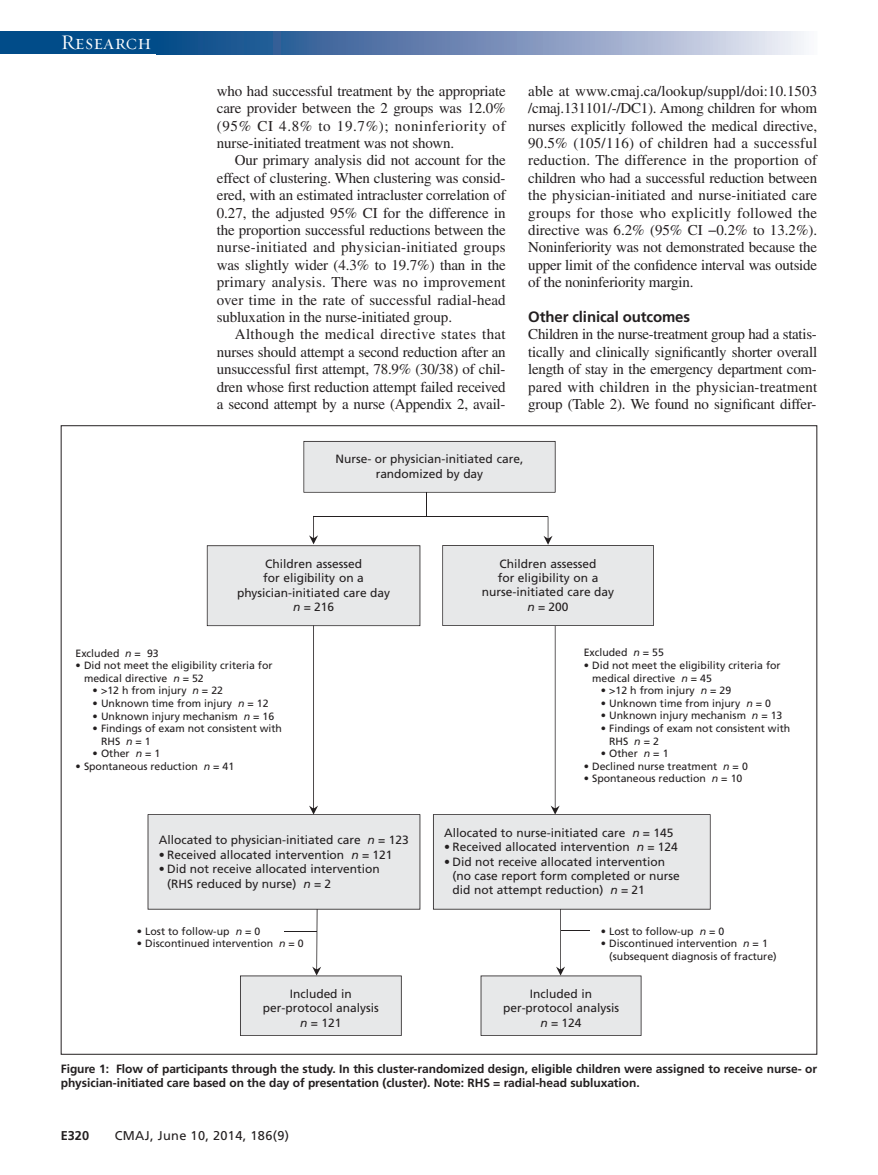
<style>
.page{position:relative;width:878px;height:1175px;background:#fff}
.page>*{position:absolute;margin:0;border:0;box-sizing:border-box;transform-origin:0 0}
.t1{font:21px "Requiem Display HTF Small Caps";letter-spacing:.005em;color:#fff}
.t2{font:15px/17.4px "Times LT Std";letter-spacing:-.015em;color:#231f20;text-align:justify}
.t3{font:700 15px "Frutiger LT Std";letter-spacing:-.01em;color:#231f20}
.t4{font:12.75px "Frutiger LT Std";letter-spacing:.025em;color:#231f20}
.t5{font:700 12.75px "Frutiger LT Std";color:#231f20}
.t6{font:12px/14.4px "Frutiger LT Std";color:#231f20;text-align:center}
.t7{font:700 12px/14.2px "Frutiger LT Std";letter-spacing:-.005em;color:#231f20}
.t8{font:10.5px/12.5px "Frutiger LT Std";color:#231f20}
.s1{font-style:italic}
</style>
<div class="page">
<div style="left:0;top:32px;width:164px;height:22px;background:#014c89"></div>
<svg style="left:164px;top:32px;width:640px;height:22px;background:#7692ba"></svg>
<hr style="left:313px;top:516px;width:235px;height:1px;background:#231f20">
<hr style="left:425px;top:441px;width:1px;height:75px;background:#231f20">
<div style="left:303px;top:441px;width:252px;height:51px;background:#e7e8e9"></div>
<svg style="left:433px;top:516px;width:277px;height:519px"></svg>
<svg style="left:148px;top:517px;width:272px;height:518px"></svg>
<h1 class="t1" style="left:61px;top:30px;width:92px">Research</h1>
<p class="t2" style="left:217px;top:84px;width:290px">who had successful treatment by the appropriate care provider between the 2 groups was 12.0% (95% CI 4.8% to 19.7%); noninferiority of nurse-initiated treatment was not shown.</p>
<p class="t2" style="left:217px;top:153px;width:290px;text-indent:18px">Our primary analysis did not account for the effect of clustering. When clustering was consid&shy;ered, with an estimated intracluster correlation of 0.27, the adjusted 95% CI for the difference in the proportion successful reductions between the nurse-initiated and physician-initiated groups was slightly wider (4.3% to 19.7%) than in the primary analysis. There was no improvement over time in the rate of successful radial-head subluxation in the nurse-initiated group.</p>
<p class="t2" style="left:217px;top:327px;width:290px;text-indent:18px">Although the medical directive states that nurses should attempt a second reduction after an unsuccessful first attempt, 78.9% (30/38) of chil&shy;dren whose first reduction attempt failed received a second attempt by a nurse (Appendix 2, avail-</p>
<p class="t2" style="left:528px;top:84px;width:290px">able at www.cmaj.ca/lookup/suppl/doi:10.1503 /cmaj.131101/-/DC1). Among children for whom nurses explicitly followed the medical directive, 90.5% (105/116) of children had a successful reduction. The difference in the proportion of children who had a successful reduction between the physician-initiated and nurse-initiated care groups for those who explicitly followed the directive was 6.2% (95% CI −0.2% to 13.2%).<br>Noninferiority was not demonstrated because the upper limit of the confidence interval was outside of the noninferiority margin.</p>
<p class="t3" style="left:528px;top:311px;width:163px">Other clinical outcomes</p>
<p class="t2" style="left:528px;top:327px;width:290px">Children in the nurse-treatment group had a statis&shy;tically and clinically significantly shorter overall length of stay in the emergency department com&shy;pared with children in the physician-treatment group (Table 2). We found no significant differ-</p>
<p class="t6" style="left:335px;top:453px;width:189px">Nurse- or physician-initiated care, randomized by day</p>
<p class="t6" style="left:237px;top:557px;width:155px">Children assessed<br>for eligibility on a physician-initiated care day <span class="s1">n</span> = 216</p>
<p class="t6" style="left:482px;top:557px;width:134px">Children assessed<br>for eligibility on a nurse-initiated care day <span class="s1">n</span> = 200</p>
<p class="t8" style="left:76px;top:647px;width:85px">Excluded <span class="s1">n</span> = 93</p>
<p class="t8" style="left:84px;top:660px;width:190px;text-indent:-8px">• Did not meet the eligibility criteria for medical directive <span class="s1">n</span> = 52</p>
<p class="t8" style="left:93px;top:685px;width:132px">• &gt;12 h from injury <span class="s1">n</span> = 22</p>
<p class="t8" style="left:93px;top:698px;width:177px">• Unknown time from injury <span class="s1">n</span> = 12</p>
<p class="t8" style="left:93px;top:710px;width:183px">• Unknown injury mechanism <span class="s1">n</span> = 16</p>
<p class="t8" style="left:101px;top:723px;width:182px;text-indent:-8px">• Findings of exam not consistent with<br>RHS <span class="s1">n</span> = 1</p>
<p class="t8" style="left:93px;top:748px;width:69px">• Other <span class="s1">n</span> = 1</p>
<p class="t8" style="left:76px;top:761px;width:160px">• Spontaneous reduction <span class="s1">n</span> = 41</p>
<p class="t6" style="left:159px;top:834px;width:251px">Allocated to physician-initiated care <span class="s1">n</span> = 123</p>
<p class="t6" style="left:159px;top:848px;width:235px">• Received allocated intervention <span class="s1">n</span> = 121</p>
<p class="t6" style="left:167px;top:862px;width:214px;text-align:left;text-indent:-8px">• Did not receive allocated intervention (RHS reduced by nurse) <span class="s1">n</span> = 2</p>
<p class="t8" style="left:137px;top:925px;width:125px">• Lost to follow-up <span class="s1">n</span> = 0</p>
<p class="t8" style="left:137px;top:938px;width:168px">• Discontinued intervention <span class="s1">n</span> = 0</p>
<p class="t6" style="left:263px;top:987px;width:117px">Included in per-protocol analysis <span class="s1">n</span> = 121</p>
<p class="t8" style="left:583px;top:647px;width:82px">Excluded <span class="s1">n</span> = 55</p>
<p class="t8" style="left:592px;top:660px;width:190px;text-indent:-8px">• Did not meet the eligibility criteria for medical directive <span class="s1">n</span> = 45</p>
<p class="t8" style="left:600px;top:685px;width:132px">• &gt;12 h from injury <span class="s1">n</span> = 29</p>
<p class="t8" style="left:600px;top:697px;width:172px">• Unknown time from injury <span class="s1">n</span> = 0</p>
<p class="t8" style="left:600px;top:710px;width:183px">• Unknown injury mechanism <span class="s1">n</span> = 13</p>
<p class="t8" style="left:609px;top:723px;width:182px;text-indent:-8px">• Findings of exam not consistent with<br>RHS <span class="s1">n</span> = 2</p>
<p class="t8" style="left:600px;top:748px;width:69px">• Other <span class="s1">n</span> = 1</p>
<p class="t8" style="left:583px;top:760px;width:166px">• Declined nurse treatment <span class="s1">n</span> = 0</p>
<p class="t8" style="left:583px;top:773px;width:160px">• Spontaneous reduction <span class="s1">n</span> = 10</p>
<p class="t6" style="left:444px;top:826px;width:231px">Allocated to nurse-initiated care <span class="s1">n</span> = 145</p>
<p class="t6" style="left:444px;top:840px;width:235px">• Received allocated intervention <span class="s1">n</span> = 124</p>
<p class="t6" style="left:452px;top:855px;width:229px;text-align:left;text-indent:-8px">• Did not receive allocated intervention (no case report form completed or nurse did not attempt reduction) <span class="s1">n</span> = 21</p>
<p class="t8" style="left:600px;top:925px;width:125px">• Lost to follow-up <span class="s1">n</span> = 0</p>
<p class="t8" style="left:609px;top:938px;width:169px;text-indent:-8px">• Discontinued intervention <span class="s1">n</span> = 1 (subsequent diagnosis of fracture)</p>
<p class="t6" style="left:503px;top:987px;width:117px">Included in per-protocol analysis <span class="s1">n</span> = 124</p>
<p class="t7" style="left:61px;top:1062px;width:757px">Figure 1: Flow of participants through the study. In this cluster-randomized design, eligible children were assigned to receive nurse- or physician-initiated care based on the day of presentation (cluster). Note: RHS = radial-head subluxation.</p>
<p class="t5" style="left:61px;top:1130px;width:30px">E320</p>
<p class="t4" style="left:115px;top:1130px;width:176px">CMAJ, June 10, 2014, 186(9)</p>
</div>
